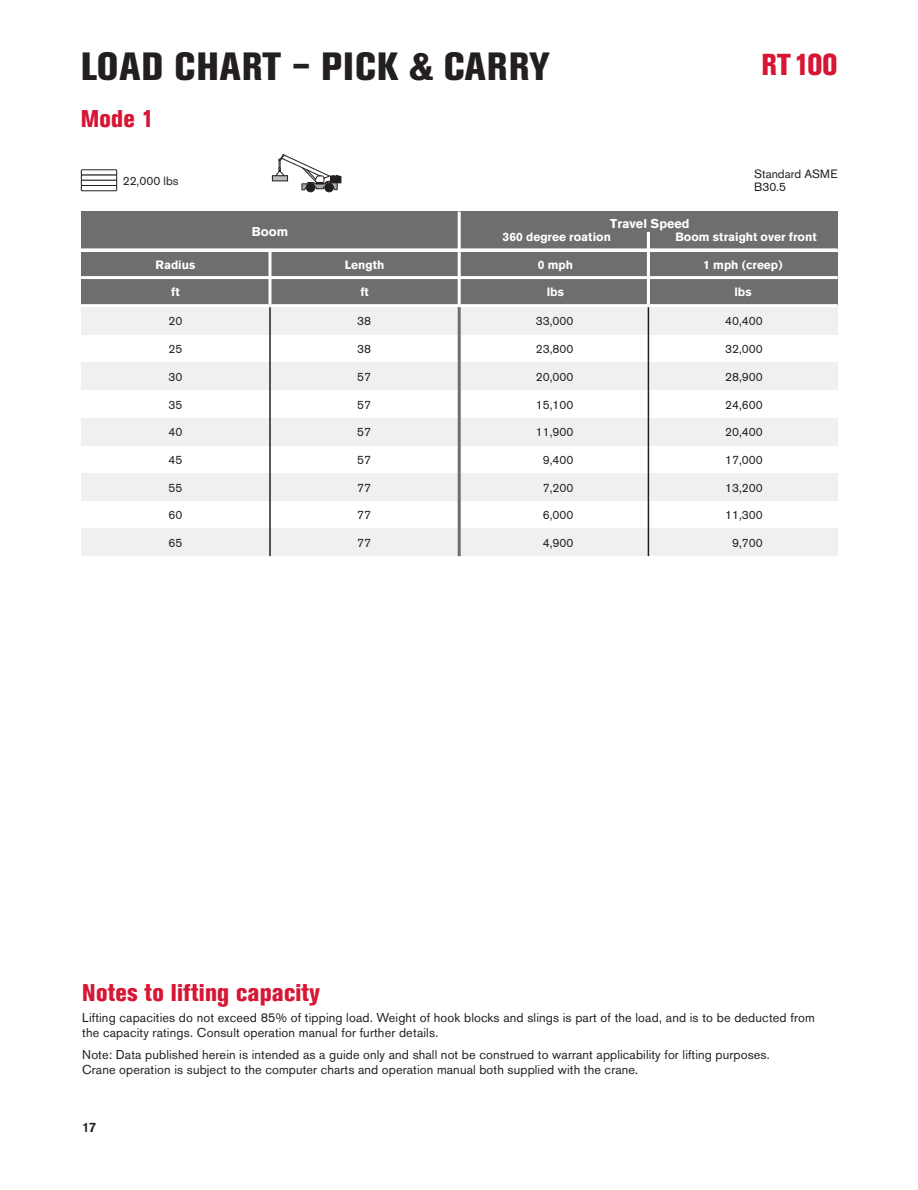
<style>
.page{position:relative;width:918px;height:1190px;background:#fff}
.page>*{position:absolute;margin:0;border:0;box-sizing:border-box;transform-origin:0 0}
.t1{font:800 39px "Akzidenz Grot Con BQ";letter-spacing:.025em;color:#231f20}
.t2{font:800 30px "Akzidenz Grot Con BQ";color:#d71634}
.t3{font:800 24px "Akzidenz Grot Con BQ";letter-spacing:.01em;color:#d71634}
.t4{font:500 13.5px "Akzidenz Grotesk BQ";color:#231f20}
.t5{font:12.75px/15px "Akzidenz Grotesk BQ";letter-spacing:.01em;color:#231f20}
.t6{font:700 12.75px "Akzidenz Grotesk BQ";color:#fff}
.t7{font:12px/12.8px "Akzidenz Grotesk BQ";color:#231f20}
.t8{font:700 12px "Akzidenz Grotesk BQ";color:#fff}
</style>
<div class="page">
<div style="left:81px;top:212px;width:757px;height:38px;background:#6d6e70"></div>
<div style="left:81px;top:252px;width:757px;height:53px;background:#6d6e70"></div>
<div style="left:81px;top:307px;width:757px;height:28px;background:#eff0f0"></div>
<div style="left:81px;top:362px;width:757px;height:28px;background:#eff0f0"></div>
<div style="left:81px;top:418px;width:757px;height:27px;background:#eff0f0"></div>
<div style="left:81px;top:473px;width:757px;height:28px;background:#eff0f0"></div>
<div style="left:81px;top:528px;width:757px;height:28px;background:#eff0f0"></div>
<svg style="left:81px;top:169px;width:36px;height:6px"></svg>
<svg style="left:81px;top:175px;width:36px;height:6px"></svg>
<svg style="left:81px;top:180px;width:36px;height:6px"></svg>
<svg style="left:81px;top:185px;width:36px;height:6px"></svg>
<div style="left:306px;top:183px;width:9px;height:9px;border:1px solid #231f20;border-radius:50%"></div>
<div style="left:325px;top:183px;width:9px;height:9px;border:1px solid #231f20;border-radius:50%"></div>
<div style="left:272px;top:176px;width:16px;height:5px;background:#bbbdc0"></div>
<div style="left:272px;top:175px;width:16px;height:6px;border:1px solid #231f20"></div>
<svg style="left:275px;top:154px;width:64px;height:37px"></svg>
<div style="left:331px;top:176px;width:10px;height:7px;background:#231f20"></div>
<div style="left:330px;top:176px;width:11px;height:7px;border:1px solid #231f20"></div>
<hr style="left:269px;top:305px;width:2px;height:251px;background:#231f20">
<hr style="left:458px;top:305px;width:3px;height:251px;background:#6d6e70">
<hr style="left:458px;top:212px;width:3px;height:93px;background:#fff">
<hr style="left:81px;top:248px;width:757px;height:3px;background:#fff">
<hr style="left:81px;top:276px;width:757px;height:3px;background:#fff">
<svg style="left:268px;top:252px;width:4px;height:52px"></svg>
<hr style="left:648px;top:305px;width:1px;height:251px;background:#231f20">
<hr style="left:647px;top:232px;width:3px;height:72px;background:#fff">
<hr style="left:81px;top:304px;width:757px;height:3px;background:#fff">
<h1 class="t1" style="left:81px;top:52px;width:471px">LOAD CHART – PICK &amp; CARRY</h1>
<h2 class="t2" style="left:761px;top:53px;width:78px">RT100</h2>
<h3 class="t3" style="left:81px;top:110px;width:75px">Mode 1</h3>
<p class="t7" style="left:123px;top:176px;width:57px">22,000 lbs</p>
<p class="t7" style="left:754px;top:169px;width:85px">Standard ASME<br>B30.5</p>
<p class="t6" style="left:252px;top:227px;width:38px">Boom</p>
<p class="t8" style="left:156px;top:260px;width:41px">Radius</p>
<p class="t8" style="left:345px;top:260px;width:41px">Length</p>
<p class="t6" style="left:610px;top:218px;width:81px">Travel Speed</p>
<p class="t8" style="left:503px;top:232px;width:110px">360 degree roation</p>
<p class="t8" style="left:675px;top:232px;width:143px">Boom straight over front</p>
<p class="t8" style="left:538px;top:260px;width:37px">0 mph</p>
<p class="t8" style="left:703px;top:260px;width:81px">1 mph (creep)</p>
<p class="t8" style="left:171px;top:287px;width:10px">ft</p>
<p class="t8" style="left:360px;top:287px;width:10px">ft</p>
<p class="t8" style="left:547px;top:287px;width:19px">lbs</p>
<p class="t8" style="left:734px;top:287px;width:19px">lbs</p>
<p class="t7" style="left:168px;top:316px;width:15px">20</p>
<p class="t7" style="left:168px;top:344px;width:15px">25</p>
<p class="t7" style="left:168px;top:371px;width:15px">30</p>
<p class="t7" style="left:168px;top:399px;width:15px">35</p>
<p class="t7" style="left:168px;top:427px;width:15px">40</p>
<p class="t7" style="left:168px;top:454px;width:15px">45</p>
<p class="t7" style="left:168px;top:482px;width:15px">55</p>
<p class="t7" style="left:168px;top:510px;width:15px">60</p>
<p class="t7" style="left:168px;top:537px;width:15px">65</p>
<p class="t7" style="left:357px;top:316px;width:15px">38</p>
<p class="t7" style="left:357px;top:344px;width:15px">38</p>
<p class="t7" style="left:357px;top:371px;width:15px">57</p>
<p class="t7" style="left:357px;top:399px;width:15px">57</p>
<p class="t7" style="left:357px;top:427px;width:15px">57</p>
<p class="t7" style="left:357px;top:454px;width:15px">57</p>
<p class="t7" style="left:357px;top:482px;width:15px">77</p>
<p class="t7" style="left:357px;top:510px;width:15px">77</p>
<p class="t7" style="left:357px;top:537px;width:15px">77</p>
<p class="t7" style="left:536px;top:316px;width:39px">33,000</p>
<p class="t7" style="left:536px;top:344px;width:39px">23,800</p>
<p class="t7" style="left:536px;top:371px;width:39px">20,000</p>
<p class="t7" style="left:536px;top:399px;width:39px">15,100</p>
<p class="t7" style="left:536px;top:427px;width:39px">11,900</p>
<p class="t7" style="left:543px;top:454px;width:32px">9,400</p>
<p class="t7" style="left:543px;top:482px;width:32px">7,200</p>
<p class="t7" style="left:543px;top:510px;width:32px">6,000</p>
<p class="t7" style="left:543px;top:537px;width:32px">4,900</p>
<p class="t7" style="left:725px;top:316px;width:39px">40,400</p>
<p class="t7" style="left:725px;top:344px;width:39px">32,000</p>
<p class="t7" style="left:725px;top:371px;width:39px">28,900</p>
<p class="t7" style="left:725px;top:399px;width:39px">24,600</p>
<p class="t7" style="left:725px;top:427px;width:39px">20,400</p>
<p class="t7" style="left:725px;top:454px;width:39px">17,000</p>
<p class="t7" style="left:725px;top:482px;width:39px">13,200</p>
<p class="t7" style="left:725px;top:510px;width:39px">11,300</p>
<p class="t7" style="left:732px;top:537px;width:32px">9,700</p>
<h3 class="t3" style="left:82px;top:984px;width:239px">Notes to lifting capacity</h3>
<p class="t5" style="left:82px;top:1011px;width:734px">Lifting capacities do not exceed 85% of tipping load. Weight of hook blocks and slings is part of the load, and is to be deducted from the capacity ratings. Consult operation manual for further details.</p>
<p class="t5" style="left:82px;top:1048px;width:689px">Note: Data published herein is intended as a guide only and shall not be construed to warrant applicability for lifting purposes.<br>Crane operation is subject to the computer charts and operation manual both supplied with the crane.</p>
<p class="t4" style="left:82px;top:1122px;width:16px">17</p>
</div>
